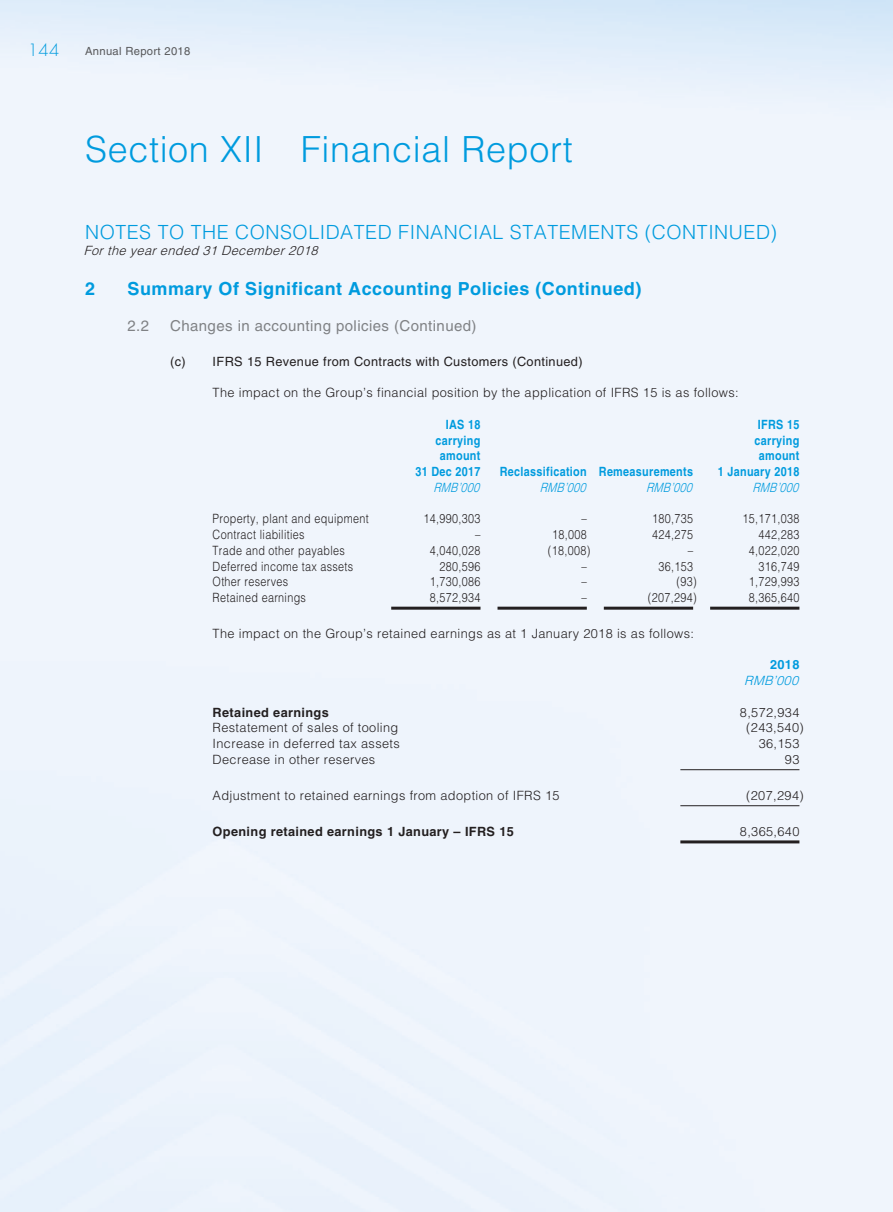
<style>
.page{position:relative;width:893px;height:1212px;background:#fff}
.page>*{position:absolute;margin:0;border:0;box-sizing:border-box;transform-origin:0 0}
.t1{font:300 36px "Helvetica LT Std";letter-spacing:.02em;color:#009bde}
.t2{font:300 19.5px "Helvetica LT Std";letter-spacing:.03em;color:#009bde}
.t3{font:700 18px "Helvetica LT Std";letter-spacing:.03em;color:#009bde}
.t4{font:300 16.5px "Futura Std";color:#009bde}
.t5{font:15px "Helvetica LT Std";letter-spacing:.03em;color:#808285}
.t6{font:300 12.75px "Helvetica LT Std";letter-spacing:.03em;color:#231f20}
.t7{font:300 12.75px "Helvetica LT Std";letter-spacing:.03em;color:#231f20;scale:.85 1}
.t8{font:700 12.75px/15.8px "Helvetica LT Std";letter-spacing:.03em;color:#009bde;text-align:right;scale:.85 1}
.t9{font:700 12.75px "Helvetica LT Std";letter-spacing:.03em;color:#231f20}
.t10{font:12.75px "Helvetica LT Std";letter-spacing:.03em;color:#231f20}
.t11{font:italic 300 12.75px "Helvetica LT Std";color:#231f20}
.t12{font:italic 300 12.75px "Helvetica LT Std";color:#009bde;scale:.85 1}
.t13{font:italic 300 12.75px "Helvetica LT Std";color:#009bde}
.t14{font:700 12.75px "Helvetica LT Std";letter-spacing:.03em;color:#009bde}
.t15{font:11.25px "Helvetica LT Std";letter-spacing:.03em;color:#57585a}
</style>
<div class="page">
<hr style="left:391px;top:607px;width:89px;height:3px;background:#231f20">
<hr style="left:497px;top:607px;width:90px;height:3px;background:#231f20">
<hr style="left:604px;top:607px;width:89px;height:3px;background:#231f20">
<hr style="left:710px;top:607px;width:89px;height:3px;background:#231f20">
<hr style="left:680px;top:769px;width:119px;height:1px;background:#231f20">
<hr style="left:680px;top:805px;width:119px;height:1px;background:#231f20">
<hr style="left:680px;top:840px;width:119px;height:3px;background:#231f20">
<p class="t4" style="left:28px;top:40px;width:33px">144</p>
<p class="t15" style="left:85px;top:45px;width:107px">Annual Report 2018</p>
<h1 class="t1" style="left:85px;top:127px;width:489px">Section XII Financial Report</h1>
<h2 class="t2" style="left:85px;top:220px;width:694px">NOTES TO THE CONSOLIDATED FINANCIAL STATEMENTS (CONTINUED)</h2>
<p class="t11" style="left:84px;top:243px;width:240px">Forthe yearended 31 December2018</p>
<h3 class="t3" style="left:85px;top:277px;width:12px">2</h3>
<h3 class="t3" style="left:128px;top:277px;width:515px">Summary Of Significant Accounting Policies (Continued)</h3>
<p class="t5" style="left:128px;top:317px;width:23px">2.2</p>
<p class="t5" style="left:170px;top:317px;width:308px">Changes in accounting policies (Continued)</p>
<p class="t10" style="left:170px;top:354px;width:414px">(c) IFRS 15 Revenue from Contracts with Customers (Continued)</p>
<p class="t6" style="left:213px;top:385px;width:528px">The impact on the Group’s financial position by the application of IFRS 15 is as follows:</p>
<p class="t8" style="left:415px;top:416px;width:78px">IAS 18 carrying amount<br>31 Dec 2017</p>
<p class="t8" style="left:718px;top:416px;width:98px">IFRS 15 carrying amount<br>1 January 2018</p>
<p class="t8" style="left:500px;top:464px;width:229px">Reclassification Remeasurements</p>
<p class="t12" style="left:433px;top:479px;width:60px">RMB’000</p>
<p class="t12" style="left:540px;top:479px;width:60px">RMB’000</p>
<p class="t12" style="left:646px;top:479px;width:60px">RMB’000</p>
<p class="t12" style="left:752px;top:479px;width:60px">RMB’000</p>
<p class="t7" style="left:213px;top:511px;width:185px">Property, plant and equipment</p>
<p class="t7" style="left:424px;top:511px;width:69px">14,990,303</p>
<p class="t7" style="left:581px;top:511px;width:8px">–</p>
<p class="t7" style="left:652px;top:511px;width:50px">180,735</p>
<p class="t7" style="left:742px;top:511px;width:69px">15,171,038</p>
<p class="t7" style="left:213px;top:527px;width:110px">Contract liabilities</p>
<p class="t7" style="left:475px;top:527px;width:8px">–</p>
<p class="t7" style="left:552px;top:527px;width:42px">18,008</p>
<p class="t7" style="left:652px;top:527px;width:50px">424,275</p>
<p class="t7" style="left:758px;top:527px;width:50px">442,283</p>
<p class="t7" style="left:213px;top:542px;width:157px">Trade and other payables</p>
<p class="t7" style="left:430px;top:542px;width:61px">4,040,028</p>
<p class="t7" style="left:548px;top:542px;width:51px">(18,008)</p>
<p class="t7" style="left:688px;top:542px;width:8px">–</p>
<p class="t7" style="left:749px;top:542px;width:61px">4,022,020</p>
<p class="t7" style="left:213px;top:558px;width:167px">Deferred income tax assets</p>
<p class="t7" style="left:439px;top:558px;width:50px">280,596</p>
<p class="t7" style="left:581px;top:558px;width:8px">–</p>
<p class="t7" style="left:658px;top:558px;width:42px">36,153</p>
<p class="t7" style="left:758px;top:558px;width:50px">316,749</p>
<p class="t7" style="left:213px;top:574px;width:90px">Other reserves</p>
<p class="t7" style="left:430px;top:574px;width:61px">1,730,086</p>
<p class="t7" style="left:581px;top:574px;width:8px">–</p>
<p class="t7" style="left:676px;top:574px;width:25px">(93)</p>
<p class="t7" style="left:749px;top:574px;width:61px">1,729,993</p>
<p class="t7" style="left:213px;top:590px;width:111px">Retained earnings</p>
<p class="t7" style="left:430px;top:590px;width:61px">8,572,934</p>
<p class="t7" style="left:581px;top:590px;width:8px">–</p>
<p class="t7" style="left:648px;top:590px;width:59px">(207,294)</p>
<p class="t7" style="left:749px;top:590px;width:61px">8,365,640</p>
<p class="t6" style="left:213px;top:625px;width:483px">The impact on the Group’s retained earnings as at 1 January 2018 is as follows:</p>
<p class="t14" style="left:770px;top:657px;width:31px">2018</p>
<p class="t13" style="left:744px;top:673px;width:60px">RMB’000</p>
<p class="t9" style="left:213px;top:704px;width:118px">Retained earnings</p>
<p class="t6" style="left:740px;top:704px;width:61px">8,572,934</p>
<p class="t6" style="left:213px;top:720px;width:187px">Restatement of sales of tooling</p>
<p class="t6" style="left:746px;top:720px;width:59px">(243,540)</p>
<p class="t6" style="left:213px;top:736px;width:189px">Increase in deferred tax assets</p>
<p class="t6" style="left:759px;top:736px;width:42px">36,153</p>
<p class="t6" style="left:213px;top:751px;width:164px">Decrease in other reserves</p>
<p class="t6" style="left:785px;top:751px;width:16px">93</p>
<p class="t6" style="left:213px;top:787px;width:349px">Adjustment to retained earnings from adoption of IFRS 15</p>
<p class="t6" style="left:746px;top:787px;width:59px">(207,294)</p>
<p class="t9" style="left:213px;top:824px;width:303px">Opening retained earnings 1 January – IFRS 15</p>
<p class="t6" style="left:740px;top:823px;width:61px">8,365,640</p>
</div>
